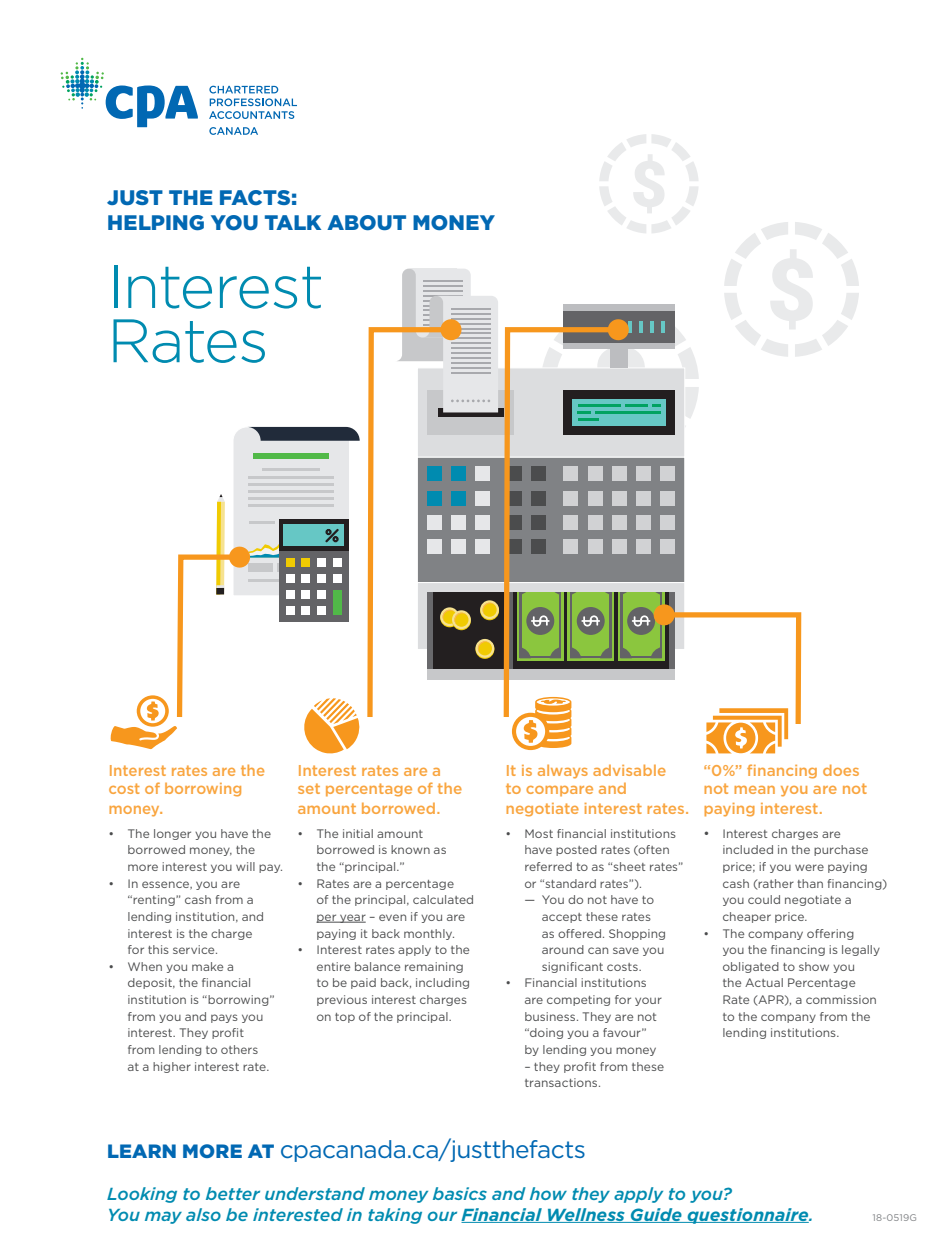
<style>
.page{position:relative;width:945px;height:1260px;background:#fff}
.page>*{position:absolute;margin:0;border:0;box-sizing:border-box;transform-origin:0 0}
.t1{font:300 61.25px/54.2px "Gotham";letter-spacing:-.03em;color:#008bb0}
.t2{font:24.5px "Gotham";letter-spacing:-.025em;color:#0168b3}
.t3{font:900 21px/25.2px "Gotham";letter-spacing:.005em;color:#0168b3}
.t4{font:italic 500 17.5px/21px "Gotham";color:#008bb0}
.t5{font:500 15.75px/17.5px "Gotham";letter-spacing:-.005em;color:#f9a53f}
.t6{font:500 15.75px/17.5px "Gotham";letter-spacing:-.005em;color:#f9a53f;scale:.96 1}
.t7{font:12.25px/16.6px "Gotham";letter-spacing:.005em;color:#4b4c4d}
.t8{font:9.62px "Gotham";letter-spacing:.015em;color:#808285}
.s1{font-size:16.62px}
.s2{font-size:13.3px}
.s3{font-weight:900;font-size:19.25px}
.s4{font-weight:700}
</style>
<div class="page">
<svg style="left:599px;top:134px;width:100px;height:99px"></svg>
<svg style="left:724px;top:222px;width:135px;height:135px"></svg>
<div style="left:417px;top:457px;width:268px;height:126px;background:#808285;border:1px solid #fff"></div>
<div style="left:427px;top:390px;width:87px;height:45px;background:#c7c8ca"></div>
<div style="left:438px;top:408px;width:65px;height:9px;background:#231f20"></div>
<svg style="left:417px;top:582px;width:268px;height:68px"></svg>
<div style="left:623px;top:592px;width:36px;height:64px;background:#8bc63e"></div>
<svg style="left:655px;top:592px;width:7px;height:3px"></svg>
<div style="left:612px;top:467px;width:15px;height:14px;background:#d1d2d4"></div>
<div style="left:637px;top:467px;width:14px;height:14px;background:#d1d2d4"></div>
<div style="left:661px;top:467px;width:14px;height:14px;background:#d1d2d4"></div>
<div style="left:612px;top:491px;width:15px;height:14px;background:#d1d2d4"></div>
<div style="left:637px;top:491px;width:14px;height:14px;background:#d1d2d4"></div>
<div style="left:661px;top:491px;width:14px;height:14px;background:#d1d2d4"></div>
<div style="left:612px;top:515px;width:15px;height:15px;background:#d1d2d4"></div>
<div style="left:637px;top:515px;width:14px;height:15px;background:#d1d2d4"></div>
<div style="left:661px;top:515px;width:14px;height:15px;background:#d1d2d4"></div>
<div style="left:612px;top:540px;width:15px;height:14px;background:#d1d2d4"></div>
<div style="left:637px;top:540px;width:14px;height:14px;background:#d1d2d4"></div>
<div style="left:661px;top:540px;width:14px;height:14px;background:#d1d2d4"></div>
<svg style="left:209px;top:86px;width:88px;height:33px"></svg>
<svg style="left:61px;top:58px;width:137px;height:69px"></svg>
<svg style="left:209px;top:127px;width:49px;height:8px"></svg>
<hr style="left:316px;top:922px;width:50px;height:1px;background:#4b4c4d">
<svg style="left:512px;top:722px;width:59px;height:28px"></svg>
<svg style="left:624px;top:603px;width:178px;height:150px"></svg>
<svg style="left:110px;top:269px;width:388px;height:485px"></svg>
<svg style="left:501px;top:327px;width:123px;height:395px"></svg>
<svg style="left:541px;top:304px;width:158px;height:158px"></svg>
<hr style="left:462px;top:1222px;width:347px;height:1px;background:#008bb0">
<h3 class="t3" style="left:107px;top:185px;width:389px">JUST THE FACTS:<br>HELPING YOU TALK ABOUT MONEY</h3>
<h1 class="t1" style="left:107px;top:258px;width:219px">Interest<br>Rates</h1>
<p class="t6" style="left:109px;top:762px;width:165px">Interest rates are the cost of borrowing</p>
<p class="t6" style="left:109px;top:800px;width:59px">money<span class="s1">.</span></p>
<p class="t7" style="left:127px;top:825px;width:157px;text-indent:-19px">• The longer you have the borrowed money, the more interest you will pay.</p>
<p class="t7" style="left:127px;top:875px;width:138px;text-indent:-19px">• In essence, you are “renting” cash from a lending institution, and interest is the charge for this service.</p>
<p class="t7" style="left:127px;top:958px;width:149px;text-indent:-19px">• When you make a deposit, the financial institution is “borrowing” from you and pays you interest. They profit from lending to others<br>at a higher interest rate.</p>
<p class="t5" style="left:298px;top:762px;width:166px">Interest rates are a set percentage of the</p>
<p class="t5" style="left:298px;top:800px;width:145px">amount borrowed.</p>
<p class="t7" style="left:316px;top:825px;width:132px;text-indent:-19px">• The initial amount borrowed is known as the “principal.”</p>
<p class="t7" style="left:316px;top:875px;width:159px;text-indent:-19px">• Rates are a percentage<br>of the principal, calculated per year – even if you are paying it back monthly.</p>
<p class="t7" style="left:316px;top:941px;width:155px;text-indent:-19px">• Interest rates apply to the entire balance remaining to be paid back, including previous interest charges on top of the principal.</p>
<p class="t5" style="left:505px;top:762px;width:162px">It is always advisable to compare and</p>
<p class="t5" style="left:505px;top:800px;width:185px">negotiate interest rates.</p>
<p class="t7" style="left:524px;top:825px;width:161px;text-indent:-19px">• Most financial institutions have posted rates (often referred to as “sheet rates” or “standard rates”).</p>
<p class="t7" style="left:542px;top:891px;width:126px;text-indent:-17px">— You do not have to accept these rates as offered. Shopping around can save you significant costs.</p>
<p class="t7" style="left:524px;top:975px;width:139px;text-indent:-19px">• Financial institutions are competing for your business. They are not “doing you a favour” by lending you money</p>
<p class="t7" style="left:524px;top:1058px;width:141px">– they profit from these transactions.</p>
<p class="t5" style="left:703px;top:762px;width:166px">“0%” financing does not mean you are not</p>
<p class="t5" style="left:703px;top:800px;width:121px">paying interest.</p>
<p class="t7" style="left:722px;top:825px;width:166px;text-indent:-19px"><span class="s2">•</span> Interest charges are included in the purchase price; if you were paying cash (rather than financing) you could negotiate a cheaper price.</p>
<p class="t7" style="left:722px;top:925px;width:159px;text-indent:-19px">• The company offering<br>you the financing is legally obligated to show you<br>the Actual Percentage<br>Rate (APR), a commission to the company from the lending institutions.</p>
<h2 class="t2" style="left:107px;top:1133px;width:480px"><span class="s3">LEARN MORE AT</span> cpacanada.ca/justthefacts</h2>
<h3 class="t4" style="left:107px;top:1183px;width:708px">Looking to better understand money basics and how they apply to you?<br>You may also be interested in taking our <span class="s4">Financial Wellness Guide questionnaire</span>.</h3>
<p class="t8" style="left:872px;top:1211px;width:46px">18-0519G</p>
</div>
